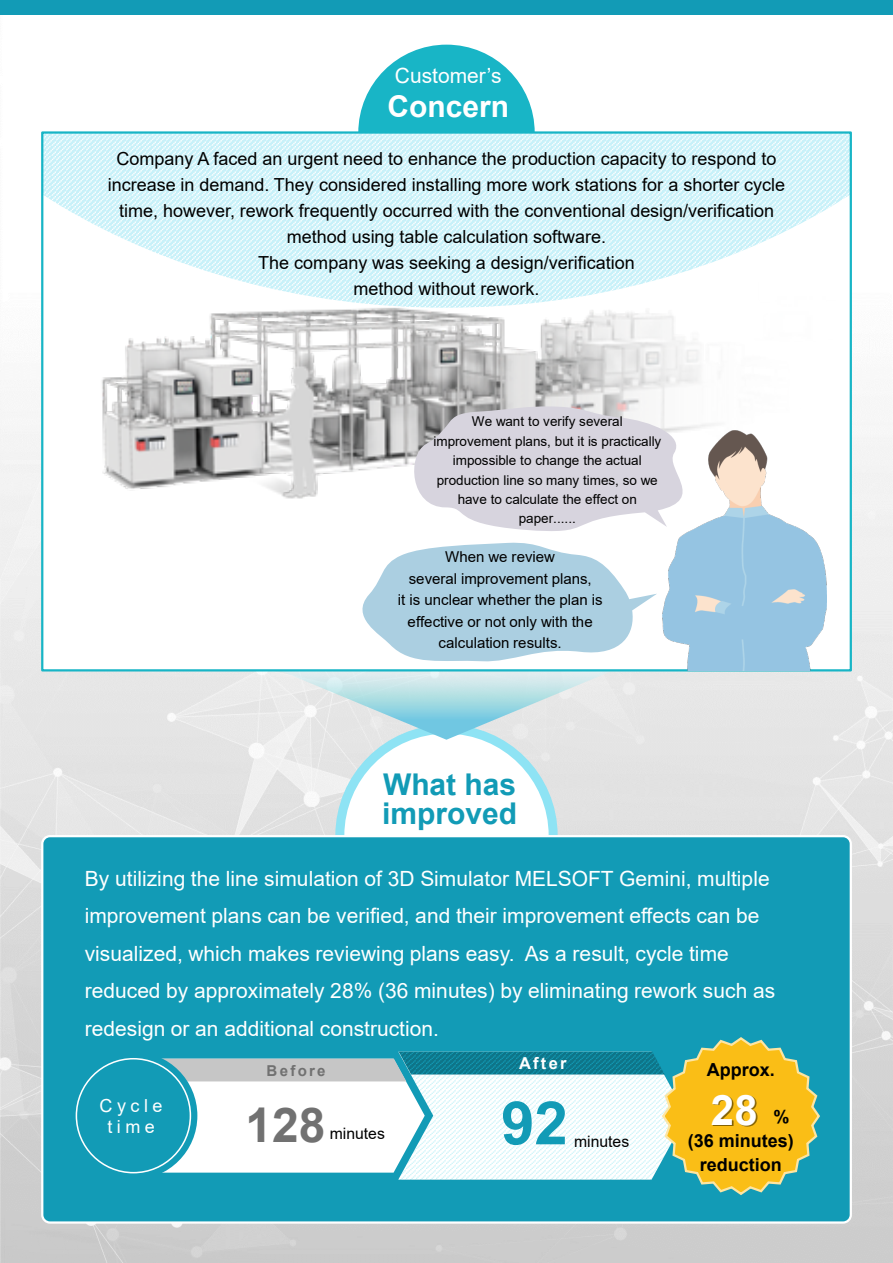
<style>
.page{position:relative;width:893px;height:1263px;background:#fff}
.page>*{position:absolute;margin:0;border:0;box-sizing:border-box;transform-origin:0 0}
.t1{font:700 60px "Arial";color:#129bb6}
.t2{font:700 48px "Arial";color:#717171}
.t3{font:700 42px "Arial";color:#fff}
.t4{font:700 30px/28.8px "Arial";color:#129bb6}
.t5{font:700 30px "Arial";color:#fff}
.t6{font:21px/37.5px "Arial";color:#fff}
.t7{font:18px/26px "Arial";color:#000;text-align:center}
.t8{font:700 18px "Arial";color:#000}
.t9{font:18px/21.6px "Arial";letter-spacing:.25em;color:#fff;text-align:center}
.t10{font:700 16.5px "Arial";letter-spacing:.135em;color:#fff}
.t11{font:15.75px "Arial";color:#000}
.t12{font:15px/21.6px "Arial";color:#000;text-align:center}
.t13{font:700 15px "Arial";letter-spacing:.15em;color:#717171}
.t14{font:13.5px/19.5px "Arial";color:#000;text-align:center}
</style>
<div class="page">
<img style="left:0;top:14px;width:893px;height:1249px">
<div style="left:335px;top:725px;width:222px;height:222px;background:#8ee3f4;border-radius:50%"></div>
<div style="left:344px;top:734px;width:204px;height:204px;background:#fff;border-radius:50%"></div>
<div style="left:41px;top:835px;width:810px;height:389px;background:#129bb6;border:2px solid #fff;border-radius:8px"></div>
<div style="left:358px;top:45px;width:176px;height:176px;background:#18b5c6;border-radius:50%"></div>
<div style="left:42px;top:133px;width:808px;height:538px;background:#fff"></div>
<svg style="left:44px;top:134px;width:804px;height:149px"></svg>
<div style="left:0;top:0;width:893px;height:14px;background:#129bb6"></div>
<img style="left:102px;top:283px;width:612px;height:213px">
<img style="left:708px;top:430px;width:118px;height:240px">
<svg style="left:282px;top:405px;width:426px;height:335px"></svg>
<svg style="left:161px;top:1037px;width:659px;height:158px"></svg>
<div style="left:69px;top:1052px;width:128px;height:128px;background:#129bb6;border-radius:50%"></div>
<div style="left:76px;top:1058px;width:115px;height:115px;border:2px solid #fff;border-radius:50%"></div>
<p class="t6" style="left:395px;top:57px;width:108px">Customer’s</p>
<h3 class="t5" style="left:387px;top:86px;width:123px">Concern</h3>
<p class="t7" style="left:108px;top:146px;width:679px">Company A faced an urgent need to enhance the production capacity to respond to increase in demand. They considered installing more work stations for a shorter cycle time, however, rework frequently occurred with the conventional design/verification method using table calculation software.<br>The company was seeking a design/verification<br>method without rework.</p>
<p class="t14" style="left:433px;top:412px;width:229px">We want to verify several improvement plans, but it is practically impossible to change the actual production line so many times, so we have to calculate the effect on paper......</p>
<p class="t12" style="left:398px;top:546px;width:206px">When we review<br>several improvement plans,<br>it is unclear whether the plan is effective or not only with the calculation results.</p>
<h3 class="t4" style="left:382px;top:770px;width:136px">What has improved</h3>
<p class="t6" style="left:85px;top:859px;width:692px">By utilizing the line simulation of 3D Simulator MELSOFT Gemini, multiple improvement plans can be verified, and their improvement effects can be visualized, which makes reviewing plans easy. As a result, cycle time reduced by approximately 28% (36 minutes) by eliminating rework such as redesign or an additional construction.</p>
<p class="t9" style="left:100px;top:1094px;width:64px">Cycle time</p>
<p class="t13" style="left:266px;top:1061px;width:60px">Before</p>
<h2 class="t2" style="left:245px;top:1091px;width:81px">128</h2>
<p class="t11" style="left:330px;top:1123px;width:57px">minutes</p>
<p class="t10" style="left:519px;top:1052px;width:49px">After</p>
<h1 class="t1" style="left:501px;top:1081px;width:68px">92</h1>
<p class="t11" style="left:574px;top:1131px;width:57px">minutes</p>
<p class="t8" style="left:706px;top:1057px;width:69px">Approx.</p>
<h3 class="t3" style="left:711px;top:1080px;width:48px">28</h3>
<p class="t8" style="left:773px;top:1104px;width:18px">%</p>
<p class="t8" style="left:687px;top:1128px;width:107px">(36 minutes)</p>
<p class="t8" style="left:699px;top:1152px;width:84px">reduction</p>
</div>
